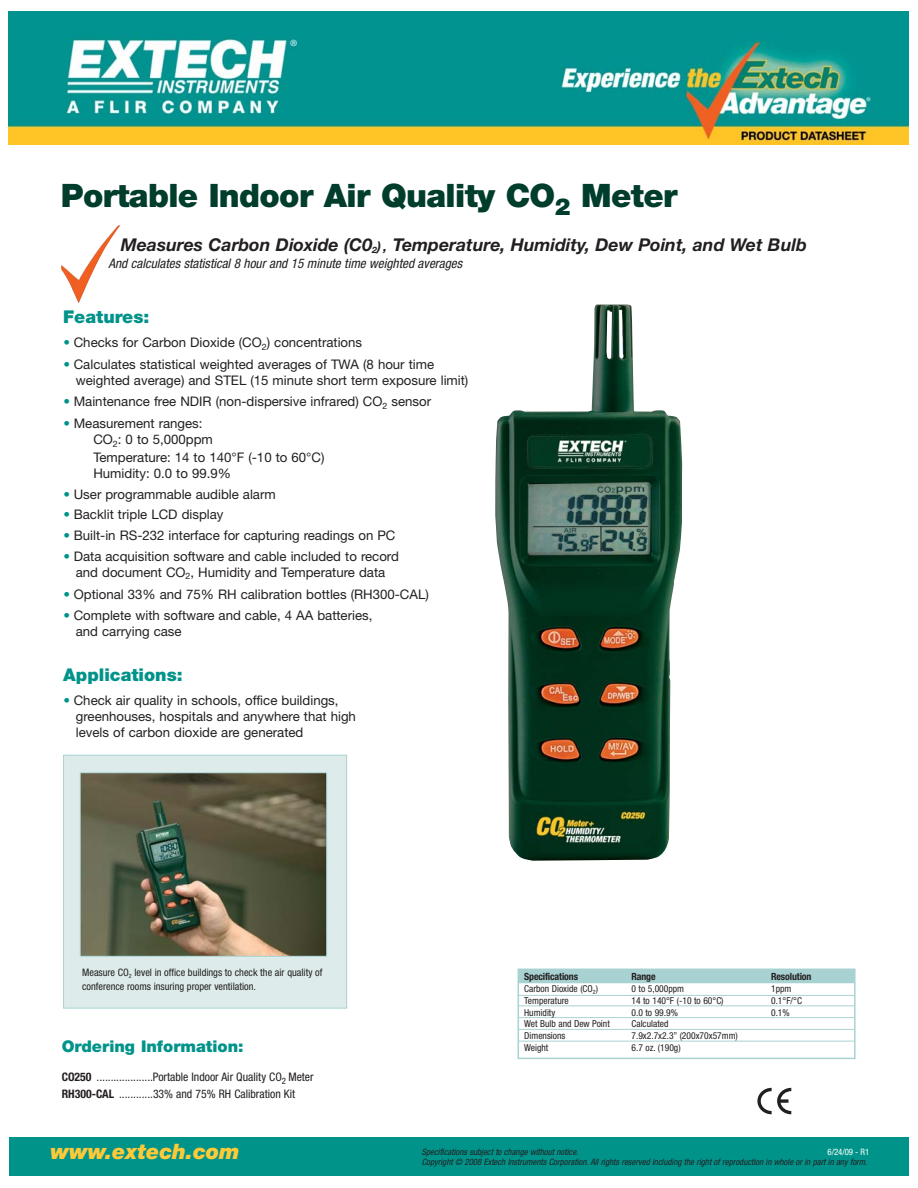
<style>
.page{position:relative;width:918px;height:1188px;background:#fff}
.page>*{position:absolute;margin:0;border:0;box-sizing:border-box;transform-origin:0 0}
.t1{font:900 32.4px "Helvetica Neue LT";letter-spacing:-.02em;color:#003d2c}
.t2{font:italic 900 21.3px "Helvetica Neue LT";color:#ffca38}
.t3{font:italic 700 17.7px "Helvetica Neue LT";color:#231f20}
.t4{font:900 17.7px "Helvetica Neue LT";color:#00938a}
.t5{font:900 16.2px "Helvetica Neue LT";color:#00938a}
.t6{font:13.2px/15.9px "Helvetica Neue LT";color:#231f20}
.t7{font:italic condensed 13.2px "Helvetica Neue LT";color:#231f20}
.t8{font:condensed 11.7px/16.5px "Helvetica Neue LT";color:#231f20}
.t9{font:condensed 10.35px/13.5px "Helvetica Neue LT";color:#231f20}
.t10{font:700 condensed 9.9px "Helvetica Neue LT";letter-spacing:-.015em;color:#231f20}
.t11{font:condensed 9.6px "Helvetica Neue LT";color:#231f20}
.t12{font:italic condensed 8.85px "Helvetica Neue LT";color:#231f20}
.t13{font:condensed 8.85px "Helvetica Neue LT";color:#fff}
.s1{font-size:13.2px}
.s2{color:#00938a}
.s3{font-weight:700}
</style>
<div class="page">
<div style="left:64px;top:756px;width:282px;height:252px;background:#ddeceb"></div>
<div style="left:63px;top:755px;width:284px;height:254px;border:1px solid #a8d2d1"></div>
<div style="left:9px;top:1137px;width:899px;height:39px;background:#00938a"></div>
<img style="left:61px;top:225px;width:60px;height:79px">
<svg style="left:757px;top:1088px;width:34px;height:26px"></svg>
<img style="left:82px;top:774px;width:243px;height:181px">
<div style="left:80px;top:772px;width:247px;height:185px;border:1px solid #a8d2d1"></div>
<img style="left:495px;top:304px;width:187px;height:557px">
<div style="left:518px;top:969px;width:338px;height:90px;border:1px solid #a8d2d1"></div>
<div style="left:519px;top:970px;width:335px;height:13px;background:#a8d2d1"></div>
<hr style="left:519px;top:995px;width:335px;height:1px;background:#a8d2d1">
<hr style="left:519px;top:1005px;width:335px;height:1px;background:#a8d2d1">
<hr style="left:519px;top:1017px;width:335px;height:1px;background:#a8d2d1">
<hr style="left:519px;top:1029px;width:335px;height:1px;background:#a8d2d1">
<hr style="left:519px;top:1041px;width:335px;height:1px;background:#a8d2d1">
<img style="left:9px;top:12px;width:899px;height:132px">
<h1 class="t1" style="left:61px;top:184px;width:618px">Portable Indoor Air Quality CO<sub>2</sub> Meter</h1>
<h3 class="t3" style="left:121px;top:238px;width:688px">Measures Carbon Dioxide (C0<sub>2</sub><span class="s1">) ,</span> Temperature, Humidity, Dew Point, and Wet Bulb</h3>
<p class="t7" style="left:108px;top:259px;width:355px">And calculates statistical 8 hour and 15 minute time weighted averages</p>
<h3 class="t4" style="left:63px;top:310px;width:88px">Features:</h3>
<p class="t6" style="left:63px;top:335px;width:300px"><span class="s2">•</span> Checks for Carbon Dioxide (CO<sub>2</sub>) concentrations</p>
<p class="t6" style="left:76px;top:358px;width:394px;text-indent:-12px"><span class="s2">•</span> Calculates statistical weighted averages of TWA (8 hour time weighted average) and STEL (15 minute short term exposure limit)</p>
<p class="t6" style="left:63px;top:395px;width:369px"><span class="s2">•</span> Maintenance free NDIR (non-dispersive infrared) CO<sub>2</sub> sensor</p>
<p class="t6" style="left:93px;top:417px;width:121px;text-indent:-30px"><span class="s2">•</span> Measurement ranges:<br>CO<sub>2</sub>: 0 to 5,000ppm</p>
<p class="t6" style="left:93px;top:451px;width:233px">Temperature: 14 to 140°F (-10 to 60°C)<br>Humidity: 0.0 to 99.9%</p>
<p class="t6" style="left:63px;top:488px;width:214px"><span class="s2">•</span> User programmable audible alarm</p>
<p class="t6" style="left:63px;top:508px;width:162px"><span class="s2">•</span> Backlit triple LCD display</p>
<p class="t6" style="left:63px;top:529px;width:334px"><span class="s2">•</span> Built-in RS-232 interface for capturing readings on PC</p>
<p class="t6" style="left:63px;top:549px;width:337px;text-align:center"><span class="s2">•</span> Data acquisition software and cable included to record and document CO<sub>2</sub>, Humidity and Temperature data</p>
<p class="t6" style="left:63px;top:588px;width:367px"><span class="s2">•</span> Optional 33% and 75% RH calibration bottles (RH300-CAL)</p>
<p class="t6" style="left:76px;top:609px;width:298px;text-indent:-12px"><span class="s2">•</span> Complete with software and cable, 4 AA batteries, and carrying case</p>
<h3 class="t4" style="left:63px;top:669px;width:121px">Applications:</h3>
<p class="t6" style="left:76px;top:694px;width:282px;text-indent:-12px"><span class="s2">•</span> Check air quality in schools, office buildings, greenhouses, hospitals and anywhere that high levels of carbon dioxide are generated</p>
<p class="t9" style="left:82px;top:967px;width:242px">Measure CO<sub>2</sub> level in office buildings to check the air quality of conference rooms insuring proper ventilation.</p>
<p class="t10" style="left:524px;top:973px;width:55px">Specifications</p>
<p class="t10" style="left:631px;top:973px;width:26px">Range</p>
<p class="t10" style="left:771px;top:973px;width:42px">Resolution</p>
<p class="t11" style="left:524px;top:985px;width:75px">Carbon Dioxide (CO<sub>2</sub>)</p>
<p class="t11" style="left:631px;top:985px;width:54px">0 to 5,000ppm</p>
<p class="t11" style="left:771px;top:985px;width:22px">1ppm</p>
<p class="t11" style="left:524px;top:997px;width:46px">Temperature</p>
<p class="t11" style="left:631px;top:997px;width:94px">14 to 140°F (-10 to 60°C)</p>
<p class="t11" style="left:771px;top:997px;width:32px">0.1°F/°C</p>
<p class="t11" style="left:524px;top:1009px;width:33px">Humidity</p>
<p class="t11" style="left:631px;top:1009px;width:48px">0.0 to 99.9%</p>
<p class="t11" style="left:771px;top:1009px;width:20px">0.1%</p>
<p class="t11" style="left:524px;top:1020px;width:87px">Wet Bulb and Dew Point</p>
<p class="t11" style="left:631px;top:1020px;width:39px">Calculated</p>
<p class="t11" style="left:524px;top:1032px;width:43px">Dimensions</p>
<p class="t11" style="left:631px;top:1032px;width:108px">7.9x2.7x2.3” (200x70x57mm)</p>
<p class="t11" style="left:524px;top:1044px;width:26px">Weight</p>
<p class="t11" style="left:631px;top:1044px;width:51px">6.7 oz. (190g)</p>
<p class="t5" style="left:62px;top:1040px;width:183px">Ordering Information:</p>
<p class="t8" style="left:62px;top:1070px;width:253px"><span class="s3">CO250</span> ....................Portable Indoor Air Quality CO<sub>2</sub> Meter<br><span class="s3">RH300-CAL</span> ............33% and 75% RH Calibration Kit</p>
<h2 class="t2" style="left:51px;top:1144px;width:191px">www.extech.com</h2>
<p class="t12" style="left:422px;top:1148px;width:158px">Specifications subject to change without notice.</p>
<p class="t13" style="left:828px;top:1148px;width:43px">6/24/09 - R1</p>
<p class="t12" style="left:422px;top:1159px;width:447px">Copyright © 2008 Extech Instruments Corporation. All rights reserved including the right of reproduction in whole or in part in any form.</p>
</div>
